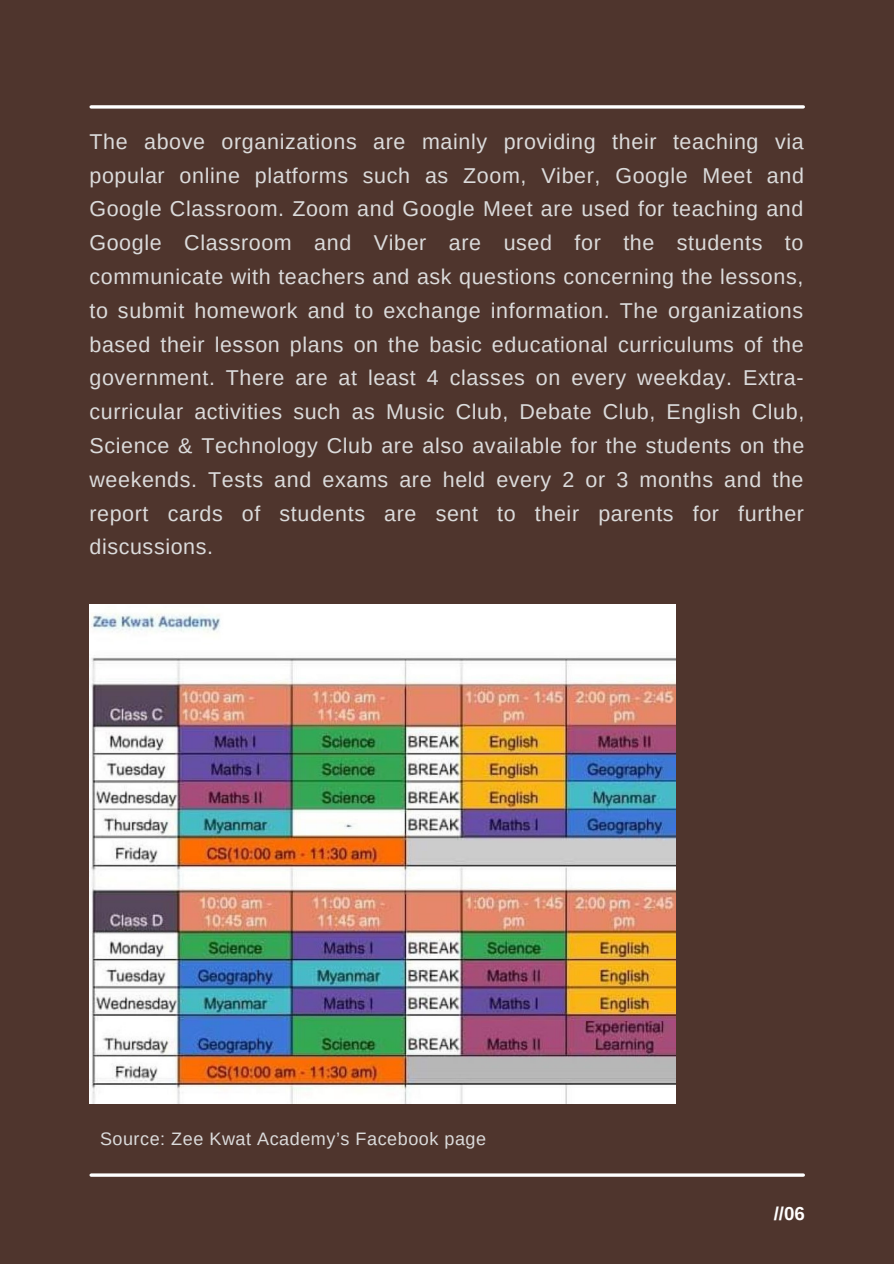
<style>
.page{position:relative;width:894px;height:1264px;background:#fff}
.page>*{position:absolute;margin:0;border:0;box-sizing:border-box;transform-origin:0 0}
.t1{font:21.45px/33.8px "Arimo";letter-spacing:.03em;color:#dbdbdb;text-align:justify}
.t2{font:700 18.75px "Arimo";color:#fff}
.t3{font:18px "Arimo";letter-spacing:.03em;color:#dbdbdb}
</style>
<div class="page">
<div style="left:0;top:0;width:893px;height:1263px;background:#4f352d"></div>
<hr style="left:91px;top:1173px;width:712px;height:3px;background:#fff">
<svg style="left:91px;top:105px;width:712px;height:4px;background:#e3dfde"></svg>
<img style="left:89px;top:604px;width:586px;height:499px">
<p class="t1" style="left:89px;top:124px;width:716px">The above organizations are mainly providing their teaching via popular online platforms such as Zoom, Viber, Google Meet and Google Classroom. Zoom and Google Meet are used for teaching and Google Classroom and Viber are used for the students to communicate with teachers and ask questions concerning the lessons, to submit homework and to exchange information. The organizations based their lesson plans on the basic educational curriculums of the government. There are at least 4 classes on every weekday. Extra&shy;curricular activities such as Music Club, Debate Club, English Club, Science &amp; Technology Club are also available for the students on the weekends. Tests and exams are held every 2 or 3 months and the report cards of students are sent to their parents for further discussions.</p>
<p class="t3" style="left:100px;top:1129px;width:387px">Source: Zee Kwat Academy’s Facebook page</p>
<p class="t2" style="left:773px;top:1202px;width:33px">//06</p>
</div>
